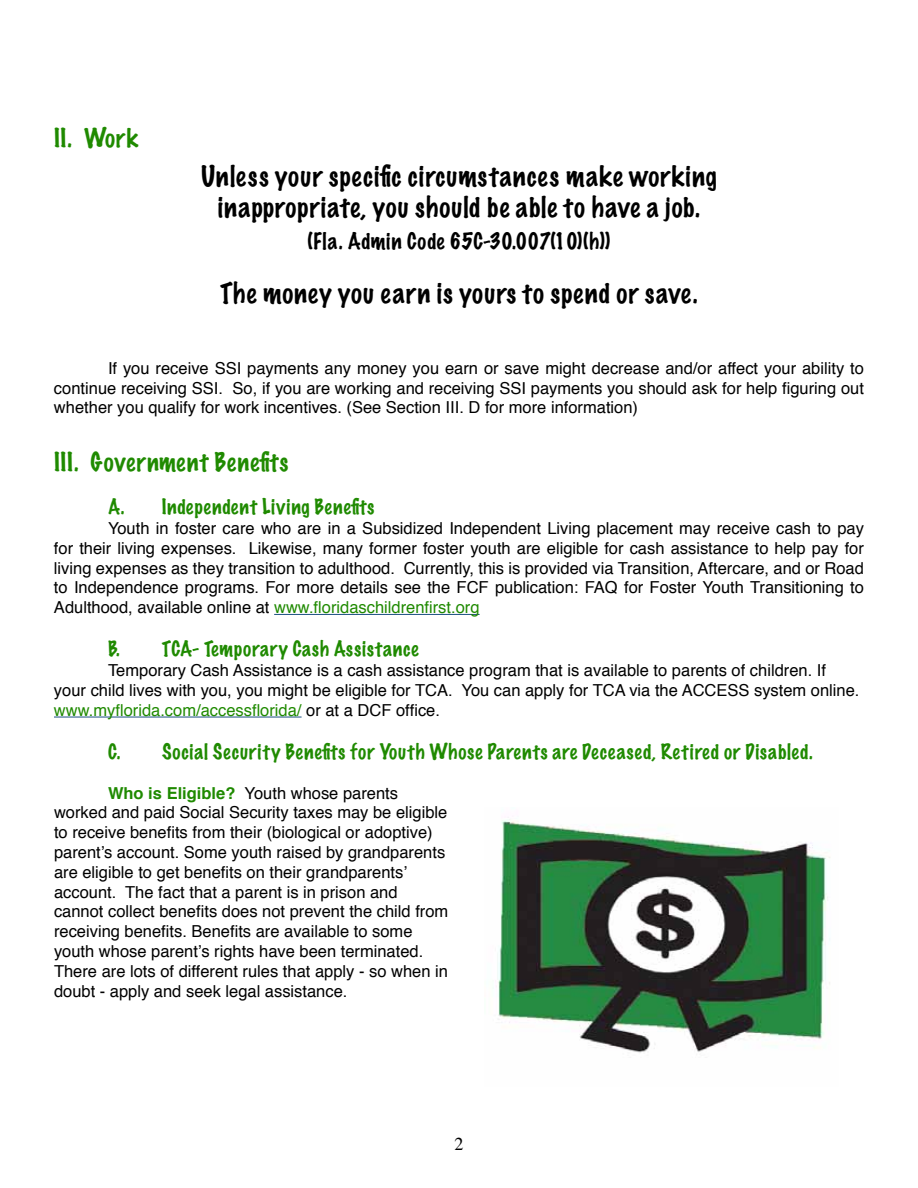
<style>
.page{position:relative;width:918px;height:1188px;background:#fff}
.page>*{position:absolute;margin:0;border:0;box-sizing:border-box;transform-origin:0 0}
.t1{font:100 26.25px/31.5px "Marker Felt";letter-spacing:.04em;color:#000;text-align:center}
.t2{font:100 24px "Marker Felt";letter-spacing:.035em;color:#1f8a00}
.t3{font:100 21px "Marker Felt";color:#000}
.t4{font:100 19.5px "Marker Felt";letter-spacing:.04em;color:#1f8a00}
.t5{font:18px "Times";color:#000}
.t6{font:16.5px/19.8px "Helvetica";color:#000;text-align:justify}
.s1{color:#1f8a00}
.s2{font-weight:700;color:#1f8a00}
</style>
<div class="page">
<img style="left:495px;top:817px;width:335px;height:236px">
<hr style="left:274px;top:614px;width:206px;height:1px;background:#1b4f81">
<hr style="left:54px;top:717px;width:248px;height:1px;background:#1b4f81">
<h2 class="t2" style="left:54px;top:120px;width:85px">II. Work</h2>
<h1 class="t1" style="left:201px;top:159px;width:517px">Unless your specific circumstances make working inappropriate, you should be able to have a job.</h1>
<p class="t3" style="left:308px;top:226px;width:304px">(Fla. Admin Code 65C-30.007(10)(h))</p>
<h1 class="t1" style="left:220px;top:276px;width:479px">The money you earn is yours to spend or save.</h1>
<p class="t6" style="left:54px;top:359px;width:812px;text-indent:54px">If you receive SSI payments any money you earn or save might decrease and/or affect your ability to continue receiving SSI. So, if you are working and receiving SSI payments you should ask for help figuring out whether you qualify for work incentives. (See Section III. D for more information)</p>
<h2 class="t2" style="left:54px;top:445px;width:236px">III. Government Benefits</h2>
<p class="t4" style="left:108px;top:493px;width:268px">A. Independent Living Benefits</p>
<p class="t6" style="left:54px;top:519px;width:812px;text-indent:54px">Youth in foster care who are in a Subsidized Independent Living placement may receive cash to pay for their living expenses. Likewise, many former foster youth are eligible for cash assistance to help pay for living expenses as they transition to adulthood. Currently, this is provided via Transition, Aftercare, and or Road to Independence programs. For more details see the FCF publication: FAQ for Foster Youth Transitioning to Adulthood, available online at <span class="s1">www.floridaschildrenfirst.org</span></p>
<p class="t4" style="left:108px;top:635px;width:312px">B. TCA- Temporary Cash Assistance</p>
<p class="t6" style="left:54px;top:662px;width:807px;text-align:left;text-indent:54px">Temporary Cash Assistance is a cash assistance program that is available to parents of children. If your child lives with you, you might be eligible for TCA. You can apply for TCA via the ACCESS system online. <span class="s1">www.myflorida.com/accessflorida/</span> or at a DCF office.</p>
<p class="t4" style="left:108px;top:738px;width:706px">C. Social Security Benefits for Youth Whose Parents are Deceased, Retired or Disabled.</p>
<p class="t6" style="left:54px;top:784px;width:396px;text-align:left;text-indent:54px"><span class="s2">Who is Eligible?</span> Youth whose parents worked and paid Social Security taxes may be eligible to receive benefits from their (biological or adoptive) parent’s account. Some youth raised by grandparents are eligible to get benefits on their grandparents’ account. The fact that a parent is in prison and cannot collect benefits does not prevent the child from receiving benefits. Benefits are available to some youth whose parent’s rights have been terminated.<br>There are lots of different rules that apply - so when in doubt - apply and seek legal assistance.</p>
<p class="t5" style="left:454px;top:1127px;width:10px">2</p>
</div>
